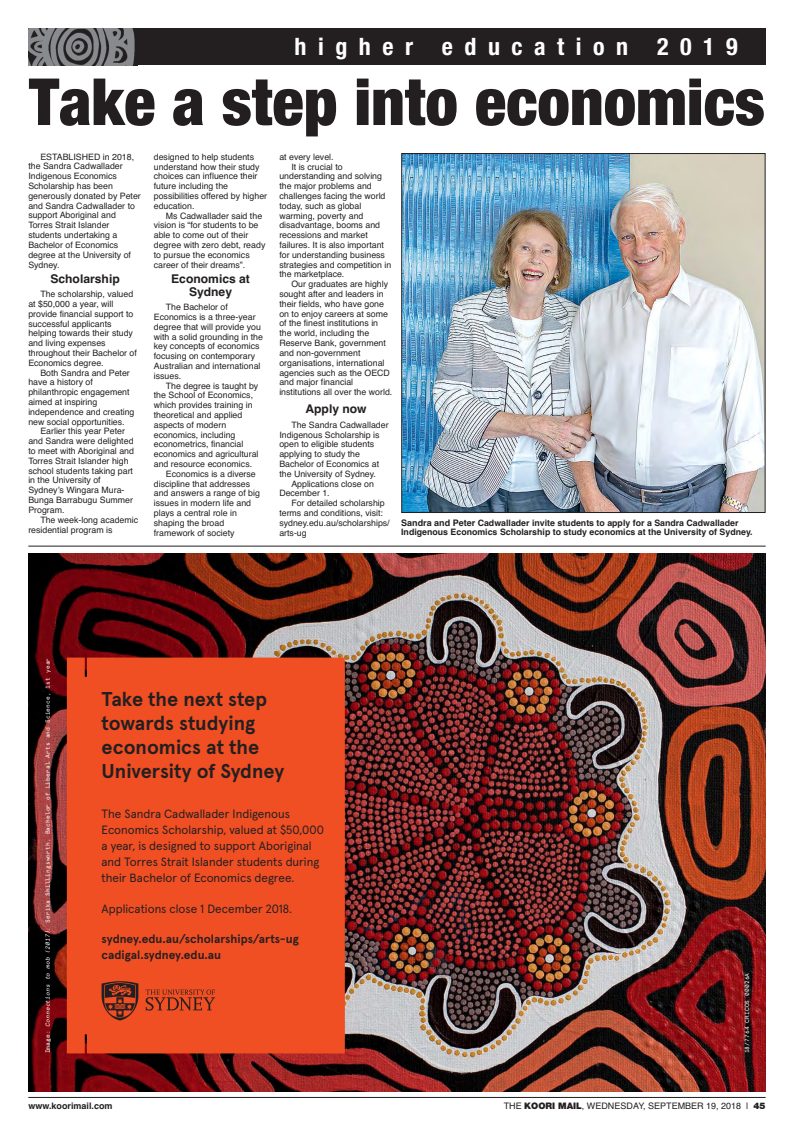
<style>
.page{position:relative;width:794px;height:1126px;background:#fff}
.page>*{position:absolute;margin:0;border:0;box-sizing:border-box;transform-origin:0 0}
.t1{font:900 condensed 65px "Helvetica Neue LT Std";color:#231f20}
.t2{font:700 condensed 24px "Helvetica Neue LT Std";letter-spacing:.48em;color:#fff}
.t3{font:700 20px/24px "Apercu Pro";color:#231f20}
.t4{font:12px/16px "Apercu Pro";color:#231f20}
.t5{font:700 12px/16px "Apercu Pro";color:#231f20}
.t6{font:700 12px/13px "Helvetica";color:#231f20;text-align:center}
.t7{font:9px "Helvetica";color:#231f20}
.t8{font:700 9px "Helvetica";color:#231f20}
.t9{font:8.8px/9.8px "Helvetica";color:#231f20}
.t10{font:700 8.8px/9.8px "Helvetica";color:#231f20}
.t11{font:6px "Apercu Mono Pro";letter-spacing:.02em;color:#fff}
.s1{font-size:9px}
.s2{font-style:italic}
.s3{font-family:"Helvetica Neue LT Std";font-weight:900}
</style>
<div class="page">
<hr style="left:28px;top:1097px;width:737px;height:1px;background:#231f20">
<div style="left:28px;top:28px;width:737px;height:37px;background:#231f20"></div>
<img style="left:28px;top:28px;width:110px;height:38px">
<img style="left:28px;top:553px;width:737px;height:538px">
<div style="left:67px;top:657px;width:278px;height:396px;background:#f04e23"></div>
<svg style="left:146px;top:989px;width:69px;height:21px"></svg>
<svg style="left:102px;top:981px;width:36px;height:39px"></svg>
<hr style="left:28px;top:545px;width:737px;height:1px;background:#231f20">
<img style="left:403px;top:155px;width:360px;height:356px">
<div style="left:401px;top:153px;width:364px;height:360px;border:1px solid #231f20"></div>
<h2 class="t2" style="left:294px;top:37px;width:445px">higher education 2019</h2>
<h1 class="t1" style="left:29px;top:64px;width:737px">Take a step into economics</h1>
<p class="t9" style="left:28px;top:152px;width:114px;text-indent:12px">ESTABLISHED in 2018, the Sandra Cadwallader<br>Indigenous Economics<br>Scholarship has been generously donated by Peter and Sandra Cadwallader to support Aboriginal and<br>Torres Strait Islander students undertaking a<br>Bachelor of Economics degree at the University of<br>Sydney.</p>
<h3 class="t6" style="left:50px;top:273px;width:71px">Scholarship</h3>
<p class="t9" style="left:28px;top:290px;width:110px;text-indent:12px">The scholarship, valued at $50,000 a year, will provide financial support to successful applicants helping towards their study and living expenses throughout their Bachelor of<br>Economics degree.</p>
<p class="t9" style="left:28px;top:368px;width:108px;text-indent:12px">Both Sandra and Peter have a history of philanthropic engagement aimed at inspiring independence and creating new social opportunities.</p>
<p class="t9" style="left:28px;top:427px;width:107px;text-indent:12px">Earlier this year Peter and Sandra were delighted to meet with Aboriginal and<br>Torres Strait Islander high school students taking part in the University of<br>Sydney’s Wingara Mura-<br>Bunga Barrabugu Summer<br>Program.</p>
<p class="t9" style="left:28px;top:515px;width:111px;text-indent:12px">The week-long academic residential program is</p>
<p class="t9" style="left:154px;top:152px;width:115px">designed to help students understand how their study choices can influence their future including the possibilities offered by higher education.</p>
<p class="t9" style="left:154px;top:211px;width:113px;text-indent:12px">Ms Cadwallader said the vision is “for students to be able to come out of their degree with zero debt, ready to pursue the economics career of their dreams”.</p>
<h3 class="t6" style="left:171px;top:273px;width:80px">Economics at<br>Sydney</h3>
<p class="t9" style="left:154px;top:303px;width:111px;text-indent:12px">The Bachelor of<br>Economics is a three-year degree that will provide you with a solid grounding in the key concepts of economics focusing on contemporary<br>Australian and international issues.</p>
<p class="t9" style="left:166px;top:381px;width:94px">The degree is taught by</p>
<p class="t9" style="left:154px;top:391px;width:101px">the School of Economics,</p>
<p class="t9" style="left:154px;top:401px;width:100px">which provides training in</p>
<p class="t9" style="left:154px;top:411px;width:90px">theoretical and applied</p>
<p class="t9" style="left:154px;top:420px;width:74px">aspects of modern</p>
<p class="t9" style="left:154px;top:430px;width:83px">economics, including</p>
<p class="t9" style="left:154px;top:440px;width:91px">econometrics, financial</p>
<p class="t9" style="left:154px;top:450px;width:106px">economics and agricultural</p>
<p class="t9" style="left:154px;top:460px;width:100px">and resource economics.</p>
<p class="t9" style="left:166px;top:469px;width:91px">Economics is a diverse</p>
<p class="t9" style="left:154px;top:479px;width:98px">discipline that addresses</p>
<p class="t9" style="left:154px;top:489px;width:108px">and answers a range of big</p>
<p class="t9" style="left:154px;top:499px;width:99px">issues in modern life and</p>
<p class="t9" style="left:154px;top:509px;width:85px">plays a central role in</p>
<p class="t9" style="left:154px;top:518px;width:72px">shaping the broad</p>
<p class="t9" style="left:154px;top:528px;width:82px">framework of society</p>
<p class="t9" style="left:279px;top:152px;width:56px">at every level.</p>
<p class="t9" style="left:291px;top:162px;width:53px">It is crucial to</p>
<p class="t9" style="left:279px;top:172px;width:104px">understanding and solving</p>
<p class="t9" style="left:279px;top:182px;width:94px">the major problems and</p>
<p class="t9" style="left:279px;top:192px;width:108px">challenges facing the world</p>
<p class="t9" style="left:279px;top:201px;width:84px">today, such as global</p>
<p class="t9" style="left:279px;top:211px;width:86px">warming, poverty and</p>
<p class="t9" style="left:279px;top:221px;width:102px">disadvantage, booms and</p>
<p class="t9" style="left:279px;top:231px;width:90px">recessions and market</p>
<p class="t9" style="left:279px;top:241px;width:106px">failures. It is also important</p>
<p class="t9" style="left:279px;top:250px;width:107px">for understanding business</p>
<p class="t9" style="left:279px;top:260px;width:114px">strategies and competition in</p>
<p class="t9" style="left:279px;top:270px;width:67px">the marketplace.</p>
<p class="t9" style="left:291px;top:280px;width:98px">Our graduates are highly</p>
<p class="t9" style="left:279px;top:290px;width:106px">sought after and leaders in</p>
<p class="t9" style="left:279px;top:300px;width:106px">their fields, who have gone</p>
<p class="t9" style="left:279px;top:309px;width:110px">on to enjoy careers at some</p>
<p class="t9" style="left:279px;top:319px;width:100px">of the finest institutions in</p>
<p class="t9" style="left:279px;top:329px;width:91px">the world, including the</p>
<p class="t9" style="left:279px;top:339px;width:108px">Reserve Bank, government</p>
<p class="t9" style="left:279px;top:349px;width:83px">and non-government</p>
<p class="t9" style="left:279px;top:358px;width:107px">organisations, international</p>
<p class="t9" style="left:279px;top:368px;width:112px">agencies such as the OECD</p>
<p class="t9" style="left:279px;top:378px;width:75px">and major financial</p>
<p class="t9" style="left:279px;top:388px;width:114px">institutions all over the world.</p>
<h3 class="t6" style="left:305px;top:403px;width:63px">Apply now</h3>
<p class="t9" style="left:291px;top:420px;width:99px">The Sandra Cadwallader</p>
<p class="t9" style="left:279px;top:430px;width:102px">Indigenous Scholarship is</p>
<p class="t9" style="left:279px;top:440px;width:96px">open to eligible students</p>
<p class="t9" style="left:279px;top:450px;width:82px">applying to study the</p>
<p class="t9" style="left:279px;top:460px;width:101px">Bachelor of Economics at</p>
<p class="t9" style="left:279px;top:469px;width:98px">the University of Sydney.</p>
<p class="t9" style="left:291px;top:479px;width:84px">Applications close on</p>
<p class="t9" style="left:279px;top:489px;width:52px">December 1.</p>
<p class="t9" style="left:291px;top:499px;width:95px">For detailed scholarship</p>
<p class="t9" style="left:279px;top:509px;width:105px">terms and conditions, visit:</p>
<p class="t9" style="left:279px;top:518px;width:112px">sydney.edu.au/scholarships/</p>
<p class="t9" style="left:279px;top:528px;width:29px">arts-ug</p>
<p class="t10" style="left:401px;top:518px;width:353px"><span class="s1">Sandra and Peter</span> Cadwallader invite students to apply for a Sandra Cadwallader<br>Indigenous Economics Scholarship to study economics at the University of Sydney.</p>
<p class="t11" style="left:46px;top:1026px;width:370px;rotate:-90deg"><span class="s2">Connections to mob (2017)</span>. Serika Shillingsworth, Bachelor of Liberal Arts and Science, 1st year</p>
<p class="t11" style="left:46px;top:1053px;width:24px;rotate:-90deg">Image:</p>
<h3 class="t3" style="left:102px;top:689px;width:184px">Take the next step towards studying economics at the<br>University of Sydney</h3>
<h3 class="t4" style="left:102px;top:807px;width:224px">The Sandra Cadwallader Indigenous Economics Scholarship, valued at $50,000 a year, is designed to support Aboriginal and Torres Strait Islander students during their Bachelor of Economics degree.</h3>
<h3 class="t4" style="left:102px;top:901px;width:192px">Applications close 1 December 2018.</h3>
<h3 class="t5" style="left:102px;top:932px;width:199px">sydney.edu.au/scholarships/arts-ug cadigal.sydney.edu.au</h3>
<p class="t11" style="left:744px;top:1053px;width:82px;rotate:-90deg">18/7764 CRICOS 00026A</p>
<p class="t8" style="left:28px;top:1102px;width:86px">www.koorimail.com</p>
<p class="t7" style="left:504px;top:1102px;width:263px">THE <span class="s3">KOORI MAIL</span>, WEDNESDAY, SEPTEMBER 19, 2018 | <span class="s3">45</span></p>
</div>
